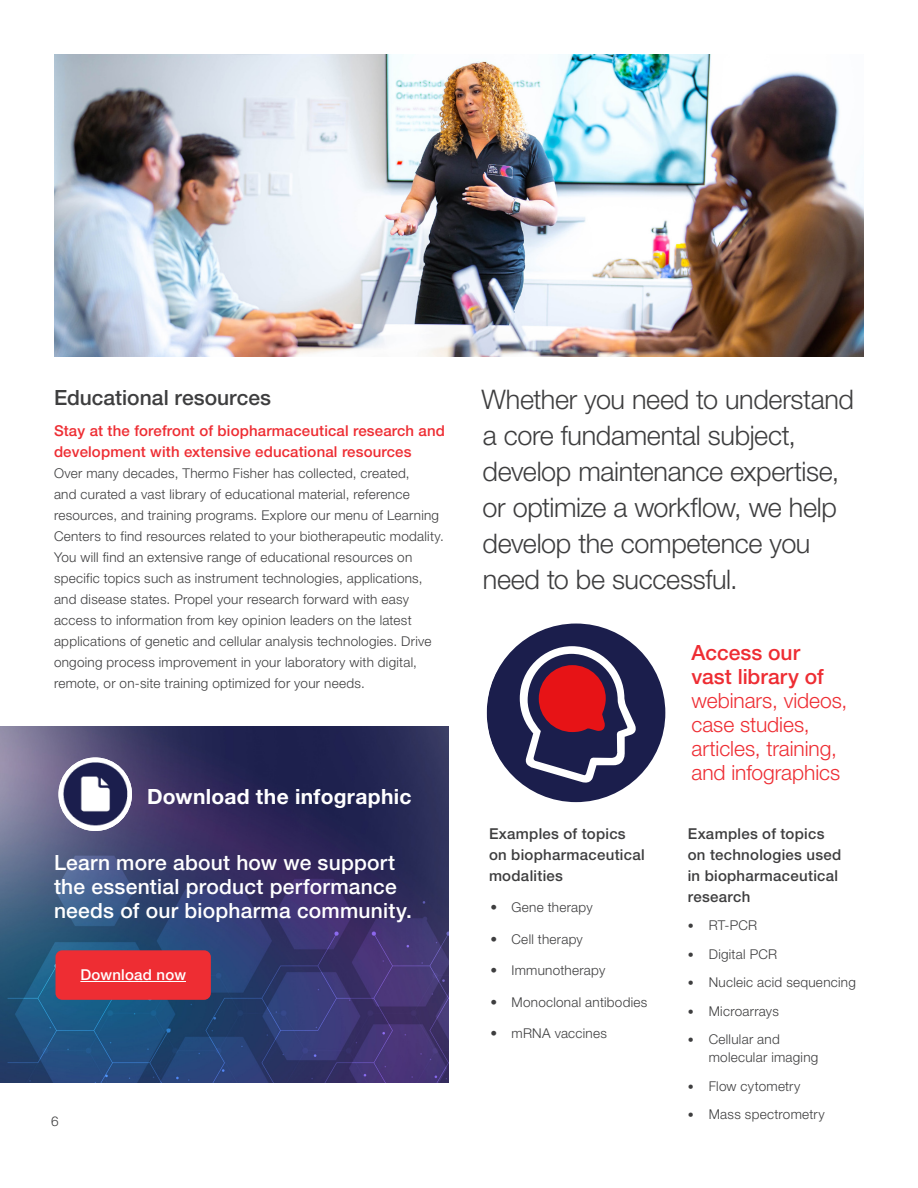
<style>
.page{position:relative;width:918px;height:1188px;background:#fff}
.page>*{position:absolute;margin:0;border:0;box-sizing:border-box;transform-origin:0 0}
.Pull_Quote{font:300 27px/36px "Helvetica Neue LTW1 G";letter-spacing:-.015em;color:#3e3e3f}
.Content_Subhead{font:500 21px/24px "Helvetica Neue LTW1 G";letter-spacing:.01em;color:#fff}
.Secondary_Header{font:300 21px/24px "Helvetica Neue LTW1 G";letter-spacing:-.005em;color:#ee2d33}
.Content_Subhead-2{font:700 21px "Helvetica Neue LTW1 G";letter-spacing:.015em;color:#fff}
.Secondary_Header-2{font:500 21px "Helvetica Neue LTW1 G";color:#3e3e3f}
.Content_Header{font:500 15px/21px "Helvetica Neue LTW1 G";letter-spacing:.01em;color:#ee2d33}
.Content_Subhead-3{font:500 15px/21px "Helvetica Neue LTW1 G";letter-spacing:.02em;color:#3e3e3f}
.Body__Copy__No_Baseline{font:500 15px/21px "Helvetica Neue LTW1 G";letter-spacing:.02em;color:#3e3e3f}
.Content_Subhead-4{font:500 15px "Helvetica Neue LTW1 G";letter-spacing:.015em;color:#fff}
.Body__Copy__No_Baseline-2{font:300 13.5px/21px "Helvetica Neue LTW1 G";letter-spacing:.02em;color:#3e3e3f}
.s1{font-weight:500}
.s2{font-size:12px}
</style>
<div class="page">
<img style="left:0;top:726px;width:448px;height:357px">
<img style="left:54px;top:54px;width:810px;height:303px">
<img style="left:58px;top:758px;width:74px;height:73px;border-radius:37px">
<div style="left:56px;top:950px;width:155px;height:50px;background:#ee2d33;border-radius:7px"></div>
<hr style="left:80px;top:981px;width:106px;height:1px;background:#fff">
<div style="left:487px;top:624px;width:178px;height:178px;background:#1b1e4c;border-radius:50%"></div>
<svg style="left:520px;top:646px;width:119px;height:139px"></svg>
<p class="Secondary_Header-2" style="left:54px;top:385px;width:219px">Educational resources</p>
<p class="Content_Header" style="left:54px;top:421px;width:393px">Stay at the forefront of biopharmaceutical research and development with extensive educational resources</p>
<p class="Body__Copy__No_Baseline-2" style="left:54px;top:463px;width:391px">Over many decades, Thermo Fisher has collected, created,<br>and curated a vast library of educational material, reference resources, and training programs. Explore our menu of Learning Centers to find resources related to your biotherapeutic modality.<br>You will find an extensive range of educational resources on specific topics such as instrument technologies, applications, and disease states. Propel your research forward with easy access to information from key opinion leaders on the latest applications of genetic and cellular analysis technologies. Drive ongoing process improvement in your laboratory with digital, remote, or on-site training optimized for your needs.</p>
<p class="Content_Subhead-2" style="left:147px;top:784px;width:266px">Download the infographic</p>
<p class="Content_Subhead" style="left:54px;top:851px;width:359px">Learn more about how we support the essential product performance needs of our biopharma community.</p>
<p class="Content_Subhead-4" style="left:80px;top:966px;width:107px">Download now</p>
<p class="Body__Copy__No_Baseline-2" style="left:51px;top:1110px;width:9px">6</p>
<p class="Pull_Quote" style="left:482px;top:382px;width:374px">Whether you need to understand a core fundamental subject, develop maintenance expertise, or optimize a workflow, we help develop the competence you need to be successful.</p>
<p class="Body__Copy__No_Baseline" style="left:489px;top:823px;width:157px">Examples of topics on biopharmaceutical modalities</p>
<p class="Body__Copy__No_Baseline-2" style="left:490px;top:897px;width:104px">• Gene therapy</p>
<p class="Body__Copy__No_Baseline-2" style="left:490px;top:928px;width:94px">• Cell therapy</p>
<p class="Body__Copy__No_Baseline-2" style="left:490px;top:960px;width:116px">• Immunotherapy</p>
<p class="Body__Copy__No_Baseline-2" style="left:490px;top:991px;width:158px">• Monoclonal antibodies</p>
<p class="Body__Copy__No_Baseline-2" style="left:490px;top:1023px;width:118px">• mRNA vaccines</p>
<p class="Secondary_Header" style="left:692px;top:640px;width:157px"><span class="s1">Access our<br>vast library of </span>webinars, videos, case studies, articles, training, and infographics</p>
<p class="Content_Subhead-3" style="left:688px;top:823px;width:155px">Examples of topics on technologies used in biopharmaceutical research</p>
<p class="Body__Copy__No_Baseline-2" style="left:688px;top:915px;width:71px"><span class="s2">•</span> RT-PCR</p>
<p class="Body__Copy__No_Baseline-2" style="left:688px;top:943px;width:91px"><span class="s2">•</span> Digital PCR</p>
<p class="Body__Copy__No_Baseline-2" style="left:688px;top:972px;width:170px"><span class="s2">•</span> Nucleic acid sequencing</p>
<p class="Body__Copy__No_Baseline-2" style="left:688px;top:1000px;width:93px"><span class="s2">•</span> Microarrays</p>
<p class="Body__Copy__No_Baseline-2" style="left:709px;top:1030px;width:111px;line-height:18px;text-indent:-21px"><span class="s2">•</span> Cellular and molecular imaging</p>
<p class="Body__Copy__No_Baseline-2" style="left:688px;top:1075px;width:114px"><span class="s2">•</span> Flow cytometry</p>
<p class="Body__Copy__No_Baseline-2" style="left:688px;top:1104px;width:139px"><span class="s2">•</span> Mass spectrometry</p>
</div>
